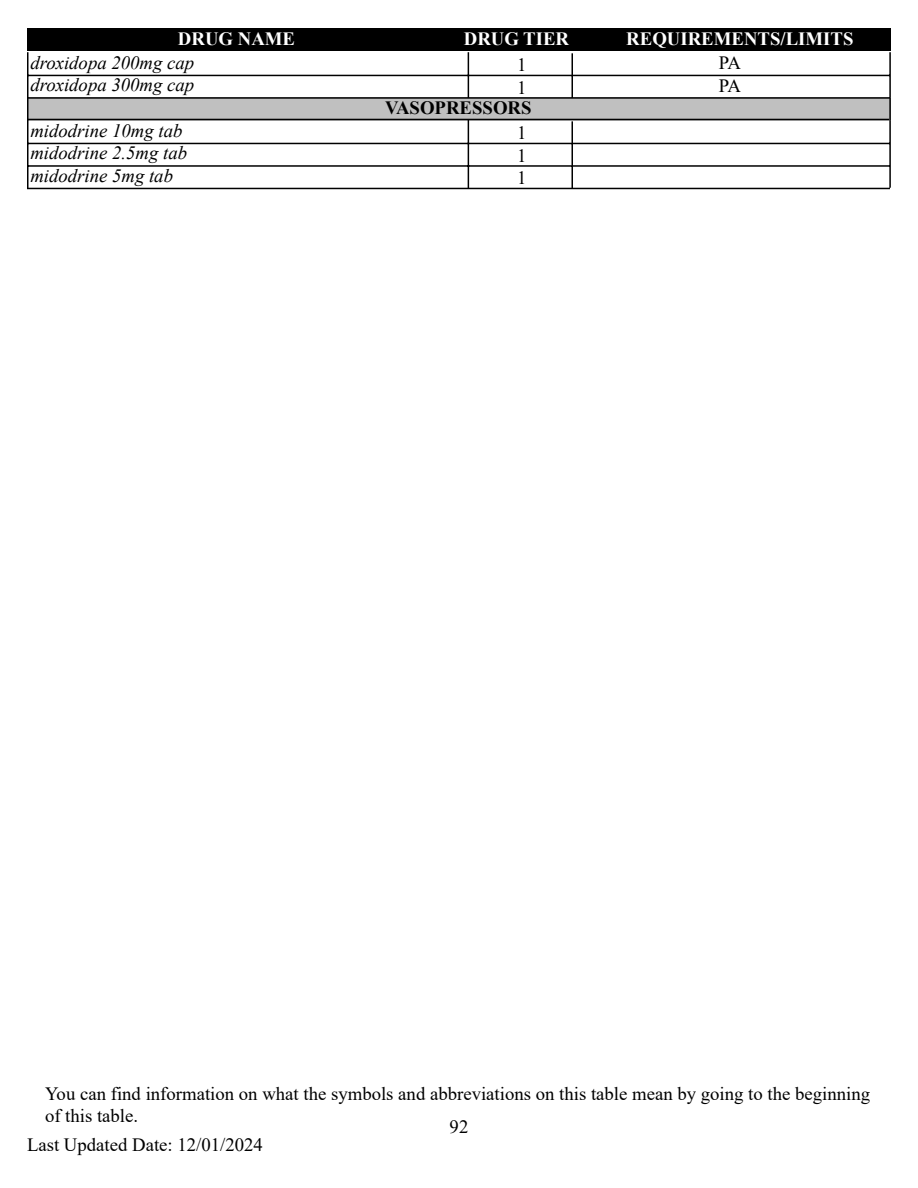
<style>
.page{position:relative;width:918px;height:1188px;background:#fff}
.page>*{position:absolute;margin:0;border:0;box-sizing:border-box;transform-origin:0 0}
.t1{font:18.75px/22.5px "Times New Roman";color:#000}
.t2{font:italic 18.75px "Times New Roman";color:#000}
.t3{font:700 18.75px "Times New Roman";color:#fff}
.t4{font:700 18.75px "Times New Roman";color:#000}
</style>
<div class="page">
<div style="left:27px;top:97px;width:864px;height:23px;background:#c0c0c0"></div>
<hr style="left:27px;top:119px;width:862px;height:1px;background:#000">
<hr style="left:27px;top:52px;width:1px;height:45px;background:#000">
<hr style="left:27px;top:120px;width:1px;height:68px;background:#000">
<svg style="left:572px;top:53px;width:1px;height:44px"></svg>
<svg style="left:572px;top:121px;width:1px;height:67px"></svg>
<hr style="left:468px;top:52px;width:1px;height:45px;background:#000">
<hr style="left:468px;top:120px;width:1px;height:68px;background:#000">
<hr style="left:889px;top:52px;width:2px;height:45px;background:#000">
<hr style="left:889px;top:120px;width:2px;height:68px;background:#000">
<hr style="left:27px;top:75px;width:863px;height:1px;background:#000">
<hr style="left:27px;top:97px;width:863px;height:2px;background:#000">
<hr style="left:27px;top:143px;width:863px;height:1px;background:#000">
<hr style="left:27px;top:165px;width:863px;height:2px;background:#000">
<hr style="left:27px;top:188px;width:863px;height:1px;background:#000">
<div style="left:27px;top:28px;width:864px;height:23px;background:#000"></div>
<svg style="left:27px;top:99px;width:1px;height:20px"></svg>
<hr style="left:889px;top:97px;width:2px;height:23px;background:#000">
<p class="t3" style="left:178px;top:28px;width:119px">DRUG NAME</p>
<p class="t3" style="left:464px;top:28px;width:107px">DRUG TIER</p>
<p class="t3" style="left:626px;top:28px;width:229px">REQUIREMENTS/LIMITS</p>
<p class="t2" style="left:30px;top:52px;width:165px">droxidopa 200mg cap</p>
<p class="t1" style="left:517px;top:54px;width:11px">1</p>
<p class="t1" style="left:719px;top:51px;width:24px">PA</p>
<p class="t2" style="left:30px;top:75px;width:165px">droxidopa 300mg cap</p>
<p class="t1" style="left:517px;top:76px;width:11px">1</p>
<p class="t1" style="left:719px;top:74px;width:24px">PA</p>
<p class="t4" style="left:385px;top:98px;width:148px">VASOPRESSORS</p>
<p class="t2" style="left:30px;top:120px;width:154px">midodrine 10mg tab</p>
<p class="t1" style="left:517px;top:122px;width:11px">1</p>
<p class="t2" style="left:30px;top:143px;width:158px">midodrine 2.5mg tab</p>
<p class="t1" style="left:517px;top:144px;width:11px">1</p>
<p class="t2" style="left:30px;top:165px;width:144px">midodrine 5mg tab</p>
<p class="t1" style="left:517px;top:167px;width:11px">1</p>
<p class="t1" style="left:45px;top:1082px;width:827px">You can find information on what the symbols and abbreviations on this table mean by going to the beginning of this table.</p>
<p class="t1" style="left:450px;top:1115px;width:20px">92</p>
<p class="t1" style="left:27px;top:1133px;width:237px">Last Updated Date: 12/01/2024</p>
</div>
